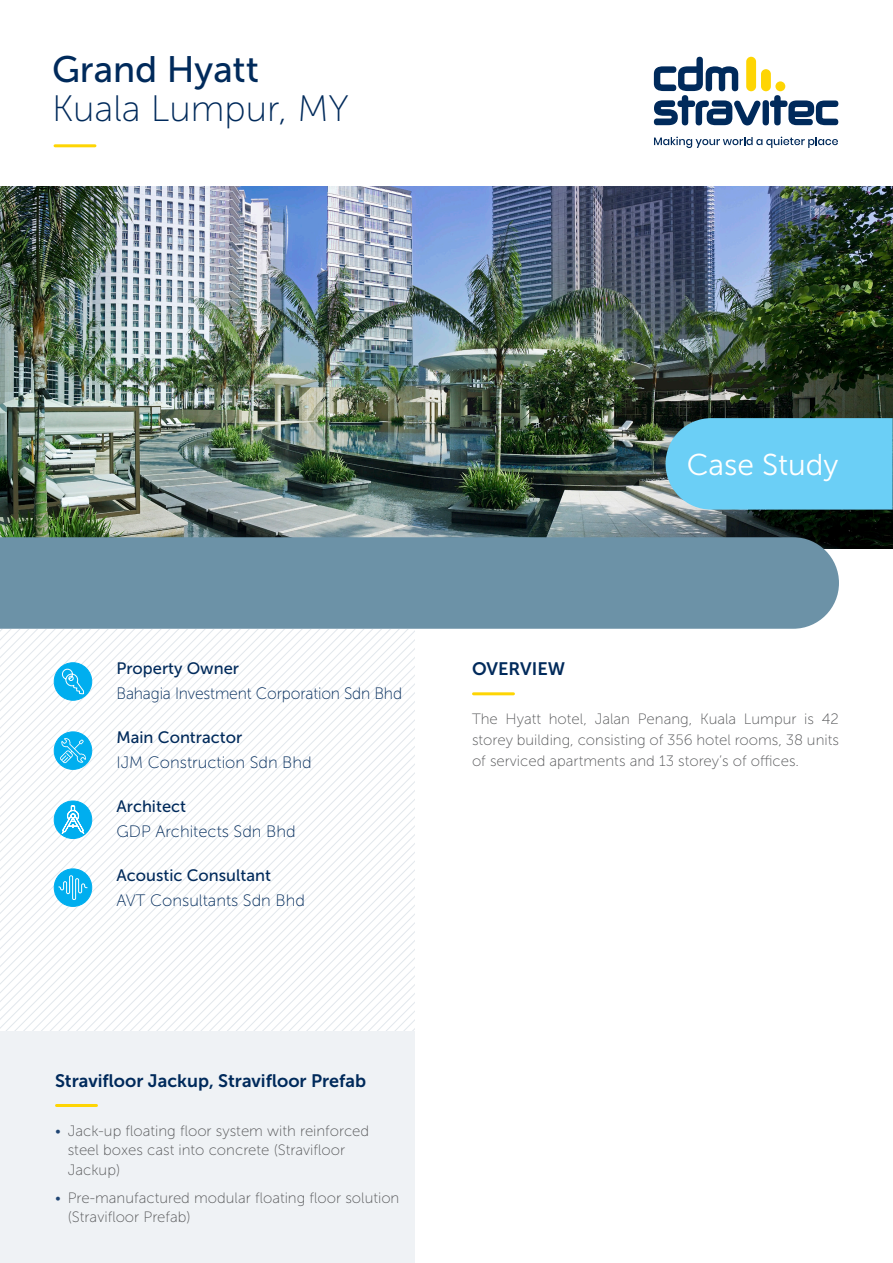
<style>
.page{position:relative;width:893px;height:1263px;background:#fff}
.page>*{position:absolute;margin:0;border:0;box-sizing:border-box;transform-origin:0 0}
.t1{font:36.75px/39.9px "Museo Sans 100";color:#002a5b}
.t2{font:30px "Museo Sans 300";color:#fff}
.t3{font:18px "Museo Sans 700";color:#002a5b}
.t4{font:16.5px "Museo Sans 100";color:#002a5b}
.t5{font:16.5px "Museo Sans 500";color:#002a5b}
.t6{font:16.5px "Museo Sans 100";color:#002a5b;scale:.95 1}
.basis{font:15px/19.5px "Museo Sans 100";color:#57585a}
.s1{font-family:"Museo Sans 500"}
.s2{color:#1f4573}
</style>
<div class="page">
<img style="left:0;top:186px;width:893px;height:362px">
<div style="left:0;top:537px;width:839px;height:92px;background:#6c92a7"></div>
<svg style="left:665px;top:418px;width:228px;height:92px;background:#6ac9ee"></svg>
<svg style="left:0;top:629px;width:415px;height:402px"></svg>
<div style="left:0;top:1031px;width:415px;height:232px;background:#eff2f5"></div>
<hr style="left:57px;top:1104px;width:39px;height:3px;background:#fed503">
<hr style="left:473px;top:692px;width:40px;height:3px;background:#fed503">
<hr style="left:55px;top:144px;width:40px;height:3px;background:#fed503">
<div style="left:54px;top:663px;width:38px;height:37px;background:#00aeef;border-radius:50%"></div>
<svg style="left:62px;top:669px;width:22px;height:25px"></svg>
<div style="left:54px;top:662px;width:38px;height:39px;border:1px solid #00aeef;border-radius:50%"></div>
<div style="left:54px;top:732px;width:38px;height:37px;background:#00aeef;border-radius:50%"></div>
<svg style="left:60px;top:738px;width:26px;height:25px"></svg>
<div style="left:54px;top:731px;width:38px;height:39px;border:1px solid #00aeef;border-radius:50%"></div>
<div style="left:54px;top:801px;width:38px;height:37px;background:#00aeef;border-radius:50%"></div>
<svg style="left:62px;top:806px;width:22px;height:28px"></svg>
<div style="left:54px;top:801px;width:38px;height:38px;border:1px solid #00aeef;border-radius:50%"></div>
<div style="left:54px;top:869px;width:38px;height:37px;background:#00aeef;border-radius:50%"></div>
<svg style="left:58px;top:875px;width:30px;height:25px"></svg>
<div style="left:54px;top:868px;width:38px;height:39px;border:1px solid #00aeef;border-radius:50%"></div>
<div style="left:775px;top:81px;width:10px;height:10px;background:#fed503;border-radius:50%"></div>
<div style="left:761px;top:69px;width:10px;height:22px;background:#fed503;border-radius:5px"></div>
<div style="left:763px;top:100px;width:6px;height:25px;background:#002a5b;border-radius:3px"></div>
<svg style="left:770px;top:95px;width:68px;height:30px"></svg>
<svg style="left:654px;top:57px;width:107px;height:68px"></svg>
<svg style="left:654px;top:137px;width:184px;height:11px"></svg>
<p class="t1" style="left:52px;top:49px;width:298px"><span class="s1">Grand Hyatt<br></span>Kuala Lumpur, MY</p>
<p class="t2" style="left:687px;top:449px;width:153px">Case Study</p>
<p class="t5" style="left:116px;top:659px;width:124px">Property Owner</p>
<p class="t6" style="left:116px;top:685px;width:302px">Bahagia Investment Corporation Sdn Bhd</p>
<p class="t5" style="left:116px;top:728px;width:127px">Main Contractor</p>
<p class="t4" style="left:116px;top:753px;width:197px">IJM Construction Sdn Bhd</p>
<p class="t5" style="left:116px;top:797px;width:71px">Architect</p>
<p class="t4" style="left:116px;top:823px;width:181px">GDP Architects Sdn Bhd</p>
<p class="t5" style="left:116px;top:866px;width:156px">Acoustic Consultant</p>
<p class="t4" style="left:116px;top:892px;width:190px">AVT Consultants Sdn Bhd</p>
<p class="t3" style="left:55px;top:1070px;width:313px">Stravifloor Jackup, Stravifloor Prefab</p>
<p class="basis" style="left:68px;top:1121px;width:303px;text-indent:-13px"><span class="s2">•</span> Jack-up floating floor system with reinforced steel boxes cast into concrete (Stravifloor<br>Jackup)</p>
<p class="basis" style="left:68px;top:1188px;width:333px;text-indent:-13px"><span class="s2">•</span> Pre-manufactured modular floating floor solution (Stravifloor Prefab)</p>
<p class="t3" style="left:472px;top:659px;width:95px">OVERVIEW</p>
<p class="basis" style="left:472px;top:708px;width:368px;line-height:21px;text-align:justify">The Hyatt hotel, Jalan Penang, Kuala Lumpur is 42 storey building, consisting of 356 hotel rooms, 38 units of serviced apartments and 13 storey’s of offices.</p>
</div>
